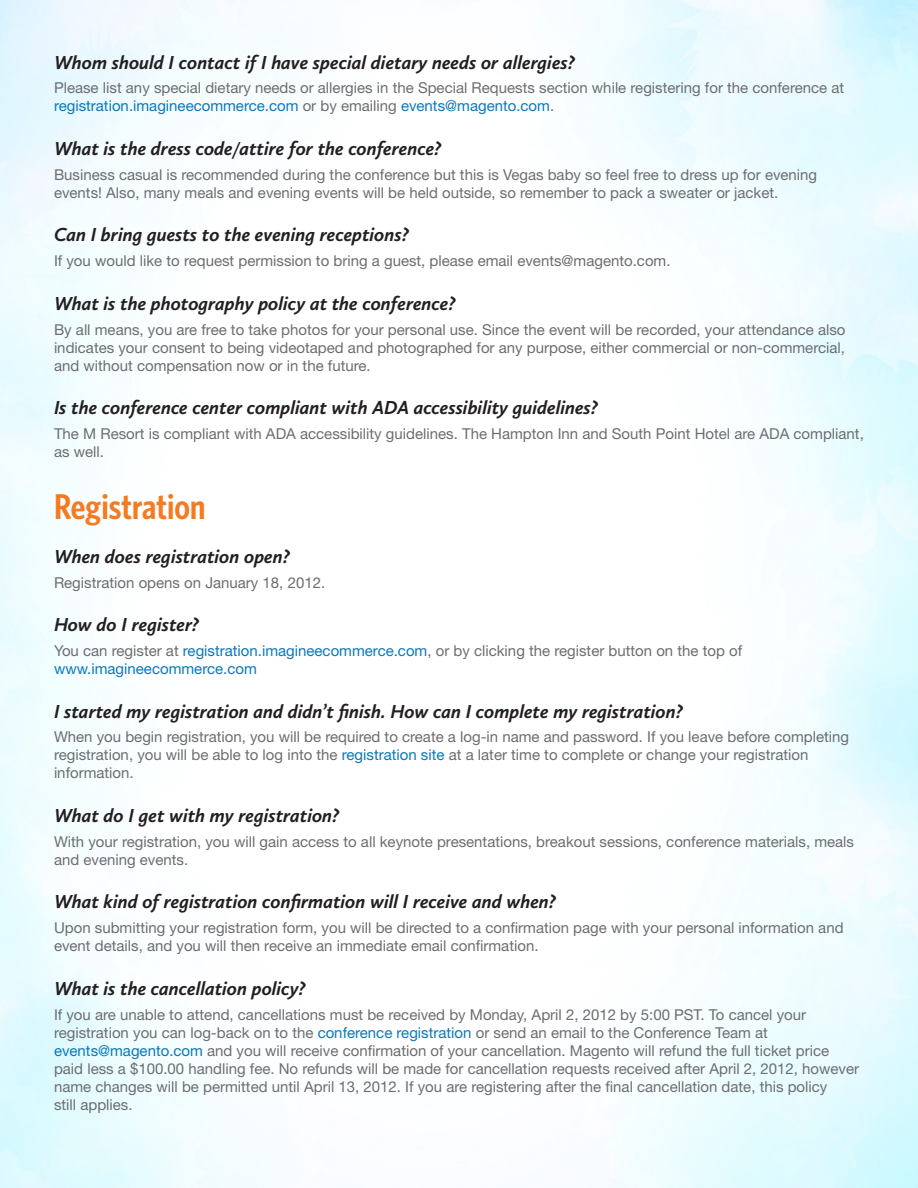
<style>
.page{position:relative;width:918px;height:1188px;background:#fff}
.page>*{position:absolute;margin:0;border:0;box-sizing:border-box;transform-origin:0 0}
.head{font:600 condensed 36px "Whitney HTF";color:#f47b21}
.subhead{font:italic 700 19.5px "Calluna Sans";color:#231f20}
.t1{font:15px/18px "Helvetica Neue";color:#6c6d70}
.t2{font:15px/18px "Helvetica Neue";color:#0b78ba}
.s1{color:#0b78ba}
.s2{color:#6c6d70}
</style>
<div class="page">
<p class="subhead" style="left:54px;top:50px;width:523px">Whom should I contact if I have special dietary needs or allergies?</p>
<p class="t1" style="left:54px;top:79px;width:792px">Please list any special dietary needs or allergies in the Special Requests section while registering for the conference at <span class="s1">registration.imagineecommerce.com</span> or by emailing <span class="s1">events@magento.com</span>.</p>
<p class="subhead" style="left:54px;top:136px;width:389px">What is the dress code/attire for the conference?</p>
<p class="t1" style="left:54px;top:165px;width:765px">Business casual is recommended during the conference but this is Vegas baby so feel free to dress up for evening events! Also, many meals and evening events will be held outside, so remember to pack a sweater or jacket.</p>
<p class="subhead" style="left:54px;top:223px;width:356px">Can I bring guests to the evening receptions?</p>
<p class="t1" style="left:54px;top:252px;width:618px">If you would like to request permission to bring a guest, please email events@magento.com.</p>
<p class="subhead" style="left:54px;top:291px;width:403px">What is the photography policy at the conference?</p>
<p class="t1" style="left:54px;top:320px;width:793px;text-align:justify">By all means, you are free to take photos for your personal use. Since the event will be recorded, your attendance also indicates your consent to being videotaped and photographed for any purpose, either commercial or non-commercial, and without compensation now or in the future.</p>
<p class="subhead" style="left:54px;top:396px;width:546px">Is the conference center compliant with ADA accessibility guidelines?</p>
<p class="t1" style="left:54px;top:424px;width:811px">The M Resort is compliant with ADA accessibility guidelines. The Hampton Inn and South Point Hotel are ADA compliant, as well.</p>
<p class="head" style="left:54px;top:486px;width:153px">Registration</p>
<p class="subhead" style="left:54px;top:544px;width:237px">When does registration open?</p>
<p class="t1" style="left:54px;top:573px;width:273px">Registration opens on January 18, 2012.</p>
<p class="subhead" style="left:54px;top:613px;width:147px">How do I register?</p>
<p class="t2" style="left:54px;top:641px;width:690px"><span class="s2">You can register at</span> registration.imagineecommerce.com<span class="s2">, or by clicking the register button on the top of </span>www.imagineecommerce.com</p>
<p class="subhead" style="left:54px;top:699px;width:630px">I started my registration and didn’t finish. How can I complete my registration?</p>
<p class="t1" style="left:54px;top:728px;width:797px">When you begin registration, you will be required to create a log-in name and password. If you leave before completing registration, you will be able to log into the <span class="s1">registration site</span> at a later time to complete or change your registration information.</p>
<p class="subhead" style="left:54px;top:803px;width:287px">What do I get with my registration?</p>
<p class="t1" style="left:54px;top:832px;width:802px">With your registration, you will gain access to all keynote presentations, breakout sessions, conference materials, meals and evening events.</p>
<p class="subhead" style="left:54px;top:890px;width:504px">What kind of registration confirmation will I receive and when?</p>
<p class="t1" style="left:54px;top:919px;width:791px">Upon submitting your registration form, you will be directed to a confirmation page with your personal information and event details, and you will then receive an immediate email confirmation.</p>
<p class="subhead" style="left:54px;top:976px;width:253px">What is the cancellation policy?</p>
<p class="t1" style="left:54px;top:1005px;width:807px">If you are unable to attend, cancellations must be received by Monday, April 2, 2012 by 5:00 PST. To cancel your registration you can log-back on to the <span class="s1">conference registration</span> or send an email to the Conference Team at <span class="s1">events@magento.com</span> and you will receive confirmation of your cancellation. Magento will refund the full ticket price paid less a $100.00 handling fee. No refunds will be made for cancellation requests received after April 2, 2012, however name changes will be permitted until April 13, 2012. If you are registering after the final cancellation date, this policy<br>still applies.</p>
</div>
